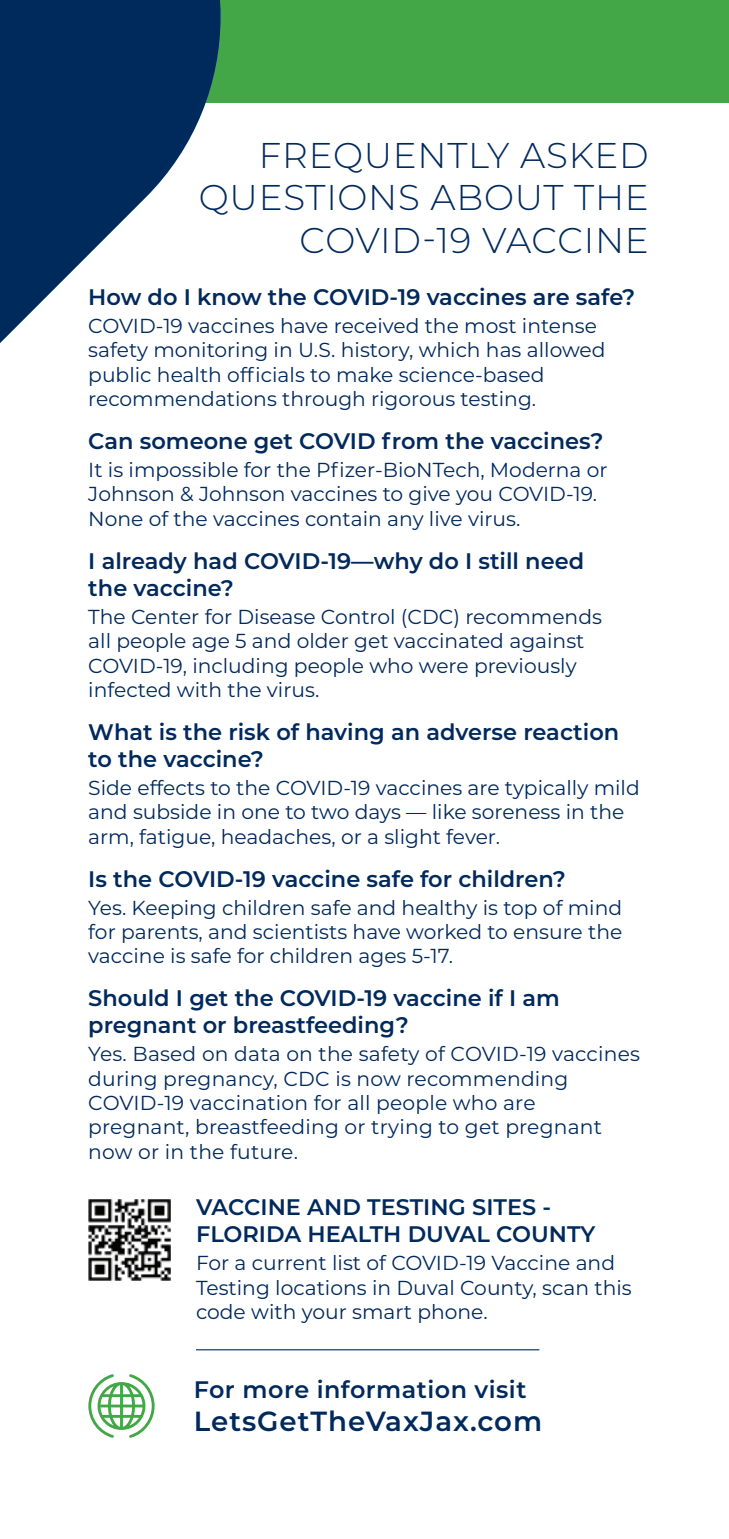
<style>
.page{position:relative;width:729px;height:1539px;background:#fff}
.page>*{position:absolute;margin:0;border:0;box-sizing:border-box;transform-origin:0 0}
.t1{font:300 35.77px/43px "Montserrat";letter-spacing:.02em;color:#00295c;text-align:right}
.t2{font:600 27.68px "Montserrat";letter-spacing:.035em;color:#00295c}
.t3{font:600 23.85px "Montserrat";letter-spacing:.02em;color:#00295c}
.t4{font:600 22.5px/27px "Montserrat";color:#00295c}
.t5{font:20.25px/24.3px "Montserrat";color:#00295c}
</style>
<div class="page">
<div style="left:40px;top:0;width:689px;height:102px;background:#43a747"></div>
<svg style="left:0;top:0;width:246px;height:343px;fill:#00295c"></svg>
<svg style="left:88px;top:1374px;width:67px;height:64px"></svg>
<img style="left:88px;top:1199px;width:82px;height:82px">
<hr style="left:196px;top:1349px;width:343px;height:1px;background:#00295c">
<h1 class="t1" style="left:199px;top:132px;width:451px">FREQUENTLY ASKED<br>QUESTIONS ABOUT THE<br>COVID-19 VACCINE</h1>
<p class="t4" style="left:88px;top:283px;width:549px">How do I know the COVID-19 vaccines are safe?</p>
<p class="t5" style="left:88px;top:313px;width:519px">COVID-19 vaccines have received the most intense safety monitoring in U.S. history, which has allowed public health officials to make science-based recommendations through rigorous testing.</p>
<p class="t4" style="left:88px;top:427px;width:517px">Can someone get COVID from the vaccines?</p>
<p class="t5" style="left:88px;top:457px;width:521px">It is impossible for the Pfizer-BioNTech, Moderna or<br>Johnson &amp; Johnson vaccines to give you COVID-19.<br>None of the vaccines contain any live virus.</p>
<p class="t4" style="left:88px;top:546px;width:497px">I already had COVID-19—why do I still need the vaccine?</p>
<p class="t5" style="left:88px;top:604px;width:515px">The Center for Disease Control (CDC) recommends all people age 5 and older get vaccinated against COVID-19, including people who were previously infected with the virus.</p>
<p class="t4" style="left:88px;top:718px;width:532px">What is the risk of having an adverse reaction to the vaccine?</p>
<p class="t5" style="left:88px;top:775px;width:553px">Side effects to the COVID-19 vaccines are typically mild and subside in one to two days — like soreness in the arm, fatigue, headaches, or a slight fever.</p>
<p class="t4" style="left:88px;top:864px;width:479px">Is the COVID-19 vaccine safe for children?</p>
<p class="t5" style="left:88px;top:895px;width:536px;text-align:justify">Yes. Keeping children safe and healthy is top of mind for parents, and scientists have worked to ensure the vaccine is safe for children ages 5-17.</p>
<p class="t4" style="left:88px;top:984px;width:473px">Should I get the COVID-19 vaccine if I am pregnant or breastfeeding?</p>
<p class="t5" style="left:88px;top:1041px;width:553px">Yes. Based on data on the safety of COVID-19 vaccines during pregnancy, CDC is now recommending COVID-19 vaccination for all people who are pregnant, breastfeeding or trying to get pregnant now or in the future.</p>
<p class="t4" style="left:196px;top:1193px;width:401px">VACCINE AND TESTING SITES -<br>FLORIDA HEALTH DUVAL COUNTY</p>
<p class="t5" style="left:196px;top:1250px;width:437px">For a current list of COVID-19 Vaccine and<br>Testing locations in Duval County, scan this code with your smart phone.</p>
<p class="t3" style="left:194px;top:1372px;width:334px">For more information visit</p>
<h2 class="t2" style="left:194px;top:1402px;width:350px">LetsGetTheVaxJax.com</h2>
</div>
